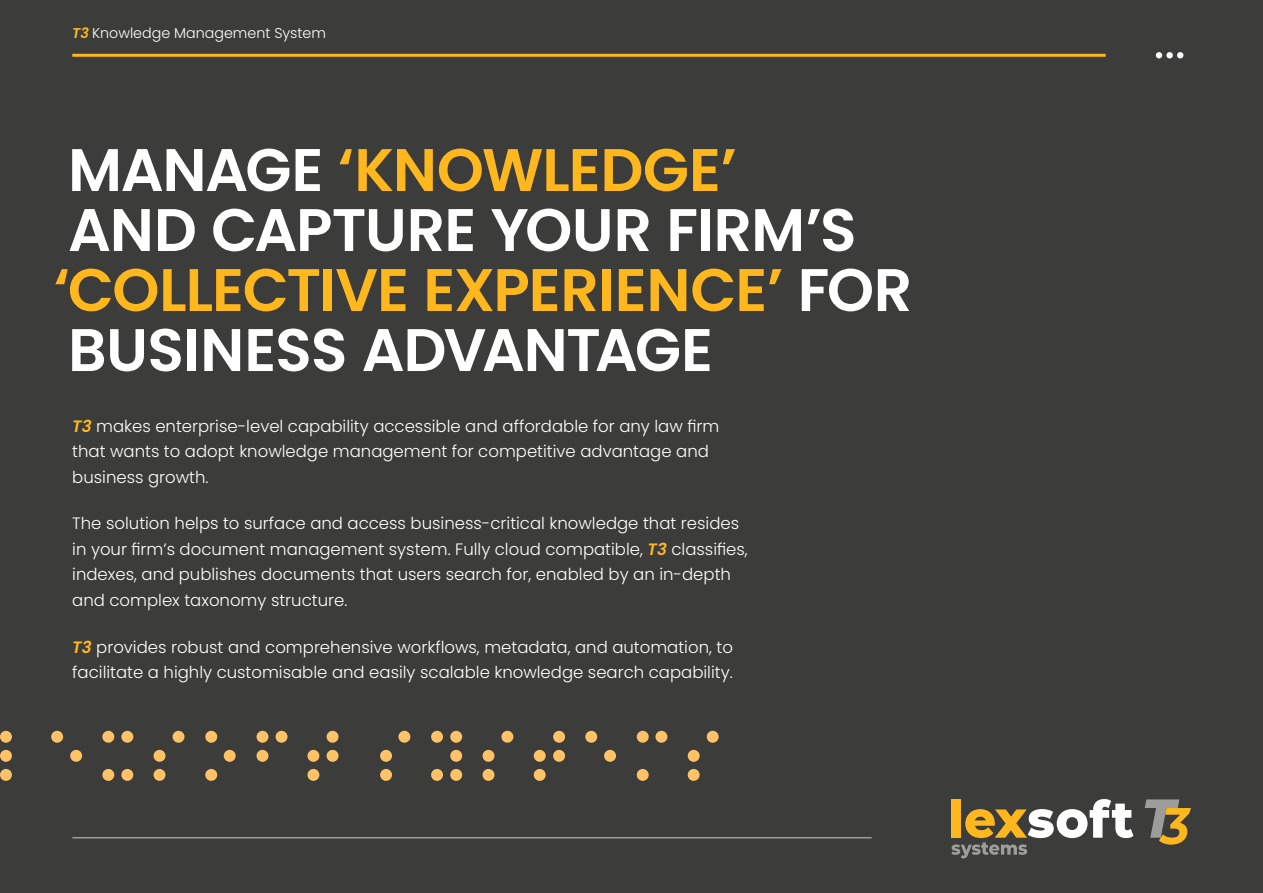
<style>
.page{position:relative;width:1263px;height:893px;background:#3c3c3b}
.page>*{position:absolute;margin:0;border:0;box-sizing:border-box;transform-origin:0 0}
.t1{font:600 60px/60px "Poppins";letter-spacing:-.02em;color:#fff}
.t2{font:300 16.5px/25.5px "Poppins";color:#fff}
.t3{font:300 14.25px "Poppins";color:#fff}
.s1{font-weight:600;font-style:italic;color:#ffb71e}
.s2{color:#ffb71e}
</style>
<div class="page">
<hr style="left:72px;top:54px;width:1034px;height:3px;background:#ffb71e">
<div style="left:431px;top:731px;width:12px;height:12px;background:#ffc267;border-radius:50%"></div>
<div style="left:398px;top:731px;width:12px;height:12px;background:#ffc267;border-radius:50%"></div>
<div style="left:431px;top:769px;width:12px;height:12px;background:#ffc267;border-radius:50%"></div>
<div style="left:637px;top:731px;width:12px;height:12px;background:#ffc267;border-radius:50%"></div>
<div style="left:637px;top:769px;width:12px;height:12px;background:#ffc267;border-radius:50%"></div>
<div style="left:450px;top:750px;width:12px;height:12px;background:#ffc267;border-radius:50%"></div>
<div style="left:450px;top:731px;width:12px;height:12px;background:#ffc267;border-radius:50%"></div>
<div style="left:553px;top:750px;width:12px;height:12px;background:#ffc267;border-radius:50%"></div>
<div style="left:604px;top:750px;width:12px;height:12px;background:#ffc267;border-radius:50%"></div>
<div style="left:553px;top:731px;width:12px;height:12px;background:#ffc267;border-radius:50%"></div>
<div style="left:655px;top:731px;width:12px;height:12px;background:#ffc267;border-radius:50%"></div>
<div style="left:707px;top:731px;width:12px;height:12px;background:#ffc267;border-radius:50%"></div>
<div style="left:450px;top:769px;width:12px;height:12px;background:#ffc267;border-radius:50%"></div>
<div style="left:534px;top:750px;width:12px;height:12px;background:#ffc267;border-radius:50%"></div>
<div style="left:534px;top:769px;width:12px;height:12px;background:#ffc267;border-radius:50%"></div>
<div style="left:688px;top:750px;width:12px;height:12px;background:#ffc267;border-radius:50%"></div>
<div style="left:688px;top:769px;width:12px;height:12px;background:#ffc267;border-radius:50%"></div>
<div style="left:482px;top:750px;width:12px;height:12px;background:#ffc267;border-radius:50%"></div>
<div style="left:501px;top:731px;width:12px;height:12px;background:#ffc267;border-radius:50%"></div>
<div style="left:585px;top:731px;width:12px;height:12px;background:#ffc267;border-radius:50%"></div>
<div style="left:482px;top:769px;width:12px;height:12px;background:#ffc267;border-radius:50%"></div>
<div style="left:380px;top:750px;width:12px;height:12px;background:#ffc267;border-radius:50%"></div>
<div style="left:380px;top:769px;width:12px;height:12px;background:#ffc267;border-radius:50%"></div>
<div style="left:0;top:750px;width:12px;height:12px;background:#ffc267;border-radius:50%"></div>
<div style="left:0;top:731px;width:12px;height:12px;background:#ffc267;border-radius:50%"></div>
<div style="left:0;top:769px;width:12px;height:12px;background:#ffc267;border-radius:50%"></div>
<div style="left:154px;top:750px;width:11px;height:12px;background:#ffc267;border-radius:50%"></div>
<div style="left:173px;top:731px;width:11px;height:12px;background:#ffc267;border-radius:50%"></div>
<div style="left:154px;top:769px;width:11px;height:12px;background:#ffc267;border-radius:50%"></div>
<div style="left:51px;top:731px;width:12px;height:12px;background:#ffc267;border-radius:50%"></div>
<div style="left:70px;top:750px;width:12px;height:12px;background:#ffc267;border-radius:50%"></div>
<div style="left:102px;top:731px;width:12px;height:12px;background:#ffc267;border-radius:50%"></div>
<div style="left:102px;top:769px;width:12px;height:12px;background:#ffc267;border-radius:50%"></div>
<div style="left:121px;top:731px;width:12px;height:12px;background:#ffc267;border-radius:50%"></div>
<div style="left:121px;top:769px;width:12px;height:12px;background:#ffc267;border-radius:50%"></div>
<div style="left:224px;top:750px;width:12px;height:12px;background:#ffc267;border-radius:50%"></div>
<div style="left:205px;top:731px;width:12px;height:12px;background:#ffc267;border-radius:50%"></div>
<div style="left:205px;top:769px;width:12px;height:12px;background:#ffc267;border-radius:50%"></div>
<div style="left:256px;top:750px;width:12px;height:12px;background:#ffc267;border-radius:50%"></div>
<div style="left:256px;top:731px;width:12px;height:12px;background:#ffc267;border-radius:50%"></div>
<div style="left:327px;top:750px;width:11px;height:12px;background:#ffc267;border-radius:50%"></div>
<div style="left:327px;top:731px;width:11px;height:12px;background:#ffc267;border-radius:50%"></div>
<div style="left:307px;top:750px;width:12px;height:12px;background:#ffc267;border-radius:50%"></div>
<div style="left:276px;top:731px;width:11px;height:12px;background:#ffc267;border-radius:50%"></div>
<div style="left:307px;top:769px;width:12px;height:12px;background:#ffc267;border-radius:50%"></div>
<hr style="left:72px;top:837px;width:800px;height:1px;background:#9d9d9c">
<svg style="left:1145px;top:799px;width:46px;height:46px"></svg>
<svg style="left:951px;top:799px;width:182px;height:59px"></svg>
<svg style="left:1156px;top:52px;width:6px;height:6px"></svg>
<div style="left:1166px;top:52px;width:7px;height:6px;background:#fff;border-radius:50%"></div>
<svg style="left:1177px;top:52px;width:6px;height:6px"></svg>
<p class="t3" style="left:72px;top:25px;width:255px"><span class="s1">T3</span> Knowledge Management System</p>
<h1 class="t1" style="left:54px;top:140px;width:860px">MANAGE <span class="s2">‘KNOWLEDGE’<br></span>AND CAPTURE YOUR FIRM’S <span class="s2">‘COLLECTIVE EXPERIENCE’</span> FOR<br>BUSINESS ADVANTAGE</h1>
<p class="t2" style="left:72px;top:413px;width:648px"><span class="s1">T3</span> makes enterprise-level capability accessible and affordable for any law firm that wants to adopt knowledge management for competitive advantage and business growth.</p>
<p class="t2" style="left:72px;top:511px;width:677px">The solution helps to surface and access business-critical knowledge that resides in your firm’s document management system. Fully cloud compatible, <span class="s1">T3</span> classifies, indexes, and publishes documents that users search for, enabled by an in-depth and complex taxonomy structure.</p>
<p class="t2" style="left:72px;top:634px;width:662px"><span class="s1">T3</span> provides robust and comprehensive workflows, metadata, and automation, to facilitate a highly customisable and easily scalable knowledge search capability.</p>
</div>
